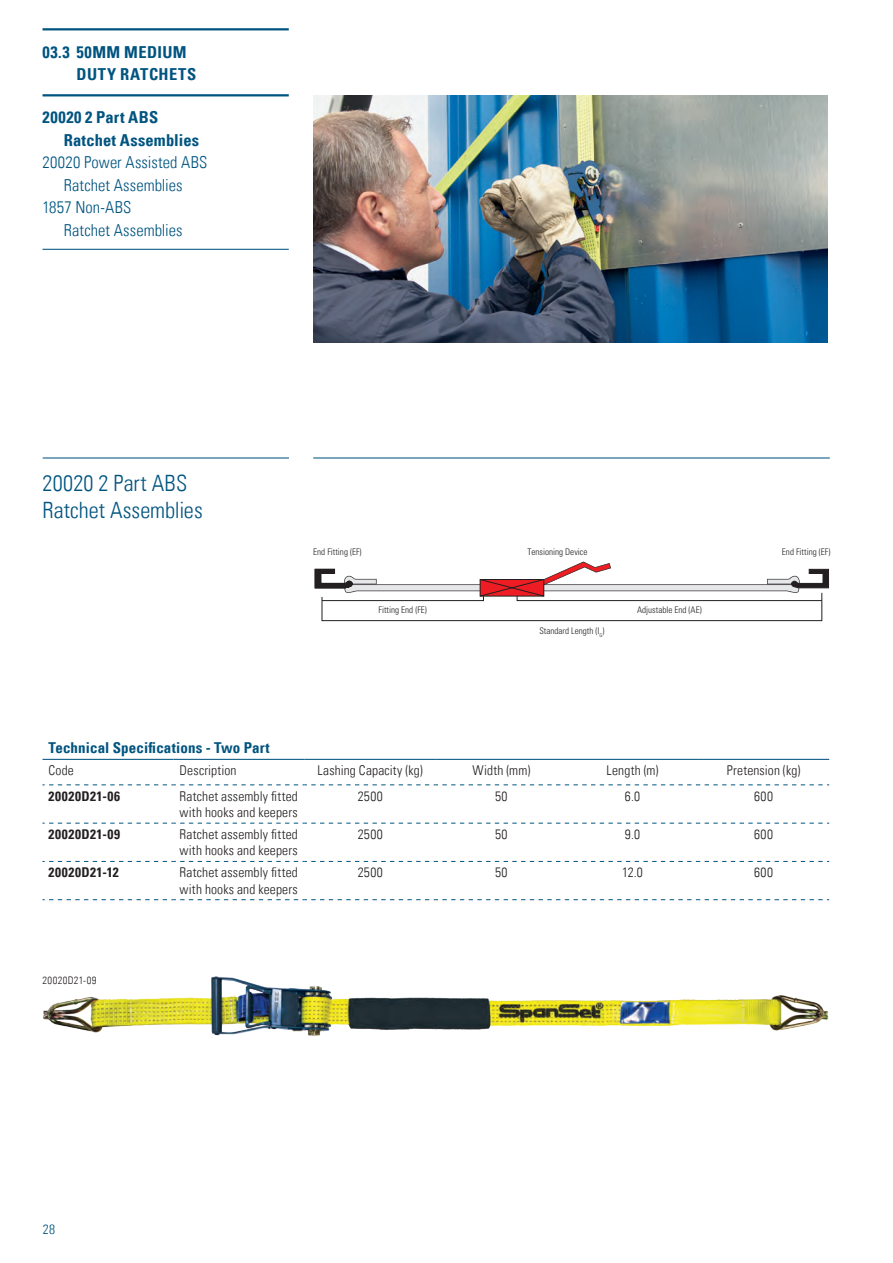
<style>
.page{position:relative;width:893px;height:1263px;background:#fff}
.page>*{position:absolute;margin:0;border:0;box-sizing:border-box;transform-origin:0 0}
.Header_1{font:300 condensed 22.5px/27px "Univers LT Std";color:#005480}
.CH_-_other{font:300 condensed 16.5px/22.5px "Univers LT Std";letter-spacing:.005em;color:#005480;text-align:center}
.CH_-_active{font:700 condensed 16.5px/22.5px "Univers";letter-spacing:.01em;color:#005480}
.CH_Chapter_-_01_1{font:700 condensed 16.5px/22.5px "Univers";letter-spacing:.025em;color:#005480}
.Table_-_Header{font:700 condensed 15px "Univers";letter-spacing:.01em;color:#005480}
.Table_-_Body_normal{font:300 condensed 13.5px/16.5px "Univers LT Std";letter-spacing:.015em;color:#231f20}
.Table_-_Bold_Body{font:700 condensed 13.5px "Univers";letter-spacing:.045em;color:#231f20}
.t1{font:300 condensed 13.5px "Univers LT Std";color:#005480}
.Diagram_Labels{font:300 condensed 10.5px "Univers LT Std";letter-spacing:.035em;color:#231f20}
.t2{font:300 condensed 9.15px "Univers LT Std";color:#231f20}
</style>
<div class="page">
<img style="left:313px;top:96px;width:515px;height:246px">
<hr style="left:43px;top:28px;width:246px;height:2px;background:#005480">
<hr style="left:43px;top:94px;width:246px;height:2px;background:#005480">
<hr style="left:43px;top:249px;width:246px;height:1px;background:#005480">
<hr style="left:313px;top:457px;width:517px;height:1px;background:#005480">
<hr style="left:43px;top:457px;width:246px;height:1px;background:#005480">
<hr style="left:43px;top:759px;width:131px;height:1px;background:#005480">
<hr style="left:174px;top:759px;width:131px;height:1px;background:#005480">
<hr style="left:305px;top:759px;width:131px;height:1px;background:#005480">
<hr style="left:436px;top:759px;width:131px;height:1px;background:#005480">
<hr style="left:567px;top:759px;width:131px;height:1px;background:#005480">
<hr style="left:698px;top:759px;width:131px;height:1px;background:#005480">
<svg style="left:43px;top:785px;width:786px;height:1px"></svg>
<svg style="left:43px;top:823px;width:786px;height:1px"></svg>
<svg style="left:43px;top:861px;width:786px;height:1px"></svg>
<svg style="left:43px;top:899px;width:786px;height:1px"></svg>
<svg style="left:315px;top:561px;width:514px;height:60px"></svg>
<div style="left:480px;top:579px;width:64px;height:17px;border:1px solid #231f20"></div>
<img style="left:43px;top:976px;width:786px;height:60px">
<p class="CH_Chapter_-_01_1" style="left:77px;top:41px;width:121px;text-indent:-34px">03.3 50MM MEDIUM<br>DUTY RATCHETS</p>
<p class="CH_-_active" style="left:64px;top:106px;width:137px;text-indent:-21px">20020 2 Part ABS<br>Ratchet Assemblies</p>
<p class="CH_-_other" style="left:43px;top:151px;width:166px">20020 Power Assisted ABS<br>Ratchet Assemblies</p>
<p class="CH_-_other" style="left:64px;top:196px;width:120px;text-align:left;text-indent:-21px">1857 Non-ABS<br>Ratchet Assemblies</p>
<p class="Header_1" style="left:43px;top:470px;width:162px">20020 2 Part ABS<br>Ratchet Assemblies</p>
<p class="t2" style="left:313px;top:547px;width:50px">End Fitting (EF)</p>
<p class="t2" style="left:527px;top:547px;width:62px">Tensioning Device</p>
<p class="t2" style="left:782px;top:547px;width:50px">End Fitting (EF)</p>
<p class="t2" style="left:378px;top:604px;width:50px">Fitting End (FE)</p>
<p class="t2" style="left:637px;top:604px;width:66px">Adjustable End (AE)</p>
<p class="t2" style="left:539px;top:625px;width:66px">Standard Length (l<sub>G</sub>)</p>
<p class="Table_-_Header" style="left:49px;top:739px;width:223px">Technical Specifications - Two Part</p>
<p class="Table_-_Body_normal" style="left:49px;top:762px;width:27px">Code</p>
<p class="Table_-_Body_normal" style="left:180px;top:762px;width:58px">Description</p>
<p class="Table_-_Body_normal" style="left:318px;top:762px;width:107px">Lashing Capacity (kg)</p>
<p class="Table_-_Body_normal" style="left:472px;top:762px;width:59px">Width (mm)</p>
<p class="Table_-_Body_normal" style="left:606px;top:762px;width:53px">Length (m)</p>
<p class="Table_-_Body_normal" style="left:727px;top:762px;width:75px">Pretension (kg)</p>
<p class="Table_-_Bold_Body" style="left:49px;top:787px;width:73px">20020D21-06</p>
<p class="Table_-_Body_normal" style="left:180px;top:788px;width:120px">Ratchet assembly fitted with hooks and keepers</p>
<p class="Table_-_Body_normal" style="left:358px;top:788px;width:27px">2500</p>
<p class="Table_-_Body_normal" style="left:495px;top:788px;width:14px">50</p>
<p class="Table_-_Body_normal" style="left:625px;top:788px;width:17px">6.0</p>
<p class="Table_-_Body_normal" style="left:754px;top:788px;width:20px">600</p>
<p class="Table_-_Bold_Body" style="left:49px;top:826px;width:73px">20020D21-09</p>
<p class="Table_-_Body_normal" style="left:180px;top:826px;width:120px">Ratchet assembly fitted with hooks and keepers</p>
<p class="Table_-_Body_normal" style="left:358px;top:826px;width:27px">2500</p>
<p class="Table_-_Body_normal" style="left:495px;top:826px;width:14px">50</p>
<p class="Table_-_Body_normal" style="left:625px;top:826px;width:17px">9.0</p>
<p class="Table_-_Body_normal" style="left:754px;top:826px;width:20px">600</p>
<p class="Table_-_Bold_Body" style="left:49px;top:864px;width:72px">20020D21-12</p>
<p class="Table_-_Body_normal" style="left:180px;top:864px;width:120px">Ratchet assembly fitted with hooks and keepers</p>
<p class="Table_-_Body_normal" style="left:358px;top:864px;width:27px">2500</p>
<p class="Table_-_Body_normal" style="left:495px;top:864px;width:14px">50</p>
<p class="Table_-_Body_normal" style="left:622px;top:864px;width:22px">12.0</p>
<p class="Table_-_Body_normal" style="left:754px;top:864px;width:20px">600</p>
<p class="Diagram_Labels" style="left:43px;top:974px;width:55px">20020D21-09</p>
<p class="t1" style="left:43px;top:1221px;width:14px">28</p>
</div>
